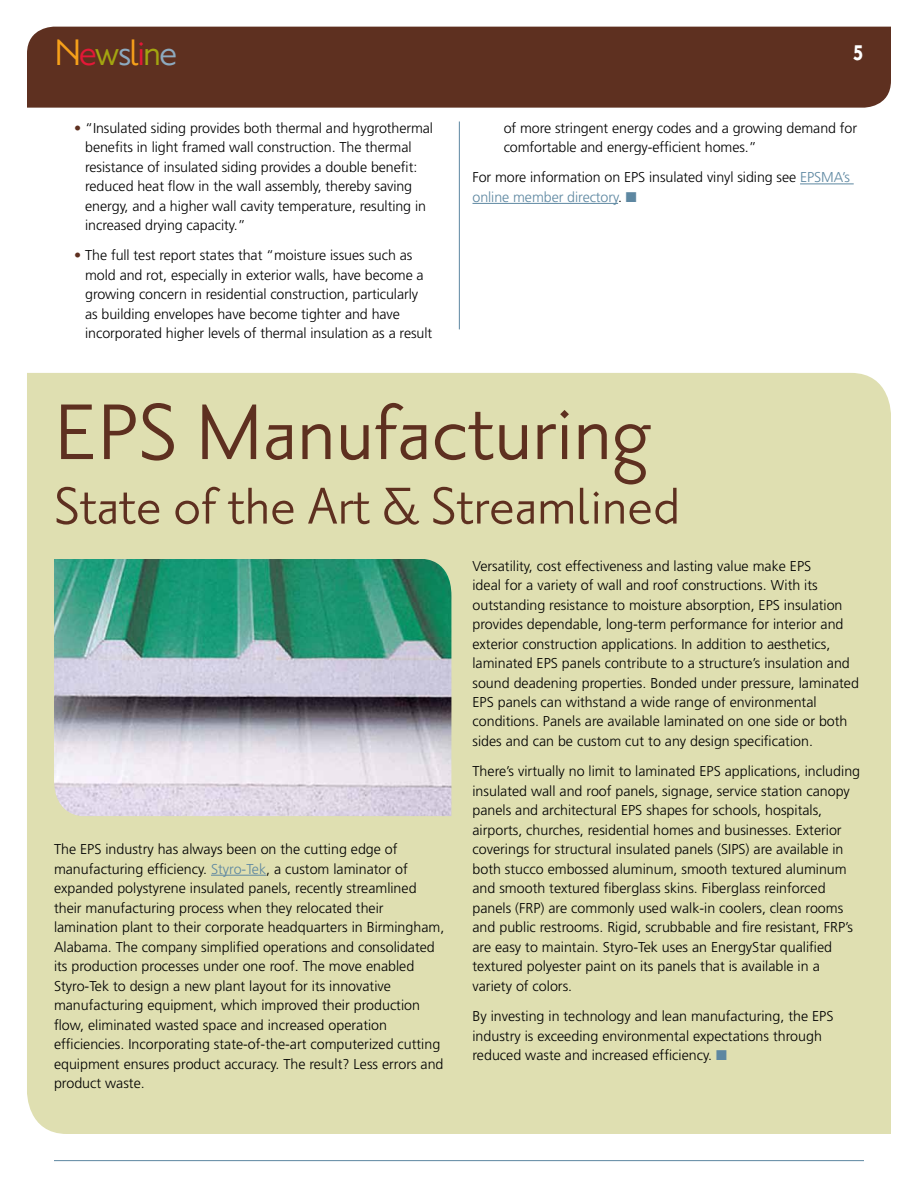
<style>
.page{position:relative;width:918px;height:1188px;background:#fff}
.page>*{position:absolute;margin:0;border:0;box-sizing:border-box;transform-origin:0 0}
.t1{font:96px "Priori San";color:#5e3020}
.t2{font:63px "Priori San";color:#5e3020}
.t3{font:45px "Priori San";letter-spacing:-.05em;color:#f6a01a}
.t4{font:36px "Priori San Bold SC";color:#fff;scale:.8 1}
.t5{font:300 14.25px/19.5px "Frutiger";color:#000}
.s1{color:#e31837}
.s2{color:#a3a510}
.s3{color:#8daabf}
.s4{color:#5e3020}
.s5{color:#5d87a1}
</style>
<div class="page">
<div style="left:27px;top:373px;width:864px;height:761px;background:#dfdfb1"></div>
<div style="left:27px;top:27px;width:864px;height:81px;background:#5e3020"></div>
<hr style="left:54px;top:1160px;width:810px;height:1px;background:#5d87a1">
<hr style="left:459px;top:122px;width:1px;height:207px;background:#5d87a1">
<hr style="left:800px;top:184px;width:54px;height:1px;background:#5d87a1">
<hr style="left:472px;top:203px;width:146px;height:1px;background:#5d87a1">
<hr style="left:211px;top:875px;width:55px;height:1px;background:#5d87a1">
<img style="left:54px;top:559px;width:397px;height:257px">
<h3 class="t3" style="left:54px;top:28px;width:125px">N<span class="s1">e</span><span class="s2">w</span><span class="s3">s</span>l<span class="s1">i</span><span class="s2">n</span><span class="s3">e</span></h3>
<h3 class="t4" style="left:853px;top:31px;width:15px">5</h3>
<p class="t5" style="left:85px;top:118px;width:349px;text-indent:-11px"><span class="s4">•</span> “Insulated siding provides both thermal and hygrothermal benefits in light framed wall construction. The thermal resistance of insulated siding provides a double benefit: reduced heat flow in the wall assembly, thereby saving energy, and a higher wall cavity temperature, resulting in increased drying capacity.”</p>
<p class="t5" style="left:85px;top:246px;width:349px;text-indent:-11px"><span class="s4">•</span> The full test report states that “moisture issues such as mold and rot, especially in exterior walls, have become a growing concern in residential construction, particularly as building envelopes have become tighter and have incorporated higher levels of thermal insulation as a result</p>
<p class="t5" style="left:504px;top:118px;width:355px">of more stringent energy codes and a growing demand for comfortable and energy-efficient homes.”</p>
<p class="t5" style="left:473px;top:168px;width:379px">For more information on EPS insulated vinyl siding see <span class="s5">EPSMA’s online member directory</span>. <span class="s5">■</span></p>
<h1 class="t1" style="left:54px;top:382px;width:597px">EPS Manufacturing</h1>
<h2 class="t2" style="left:54px;top:473px;width:628px">State of the Art &amp; Streamlined</h2>
<p class="t5" style="left:54px;top:840px;width:392px">The EPS industry has always been on the cutting edge of manufacturing efficiency. <span class="s5">Styro-Tek</span>, a custom laminator of expanded polystyrene insulated panels, recently streamlined their manufacturing process when they relocated their lamination plant to their corporate headquarters in Birmingham, Alabama. The company simplified operations and consolidated its production processes under one roof. The move enabled Styro-Tek to design a new plant layout for its innovative manufacturing equipment, which improved their production flow, eliminated wasted space and increased operation efficiencies. Incorporating state-of-the-art computerized cutting equipment ensures product accuracy. The result? Less errors and product waste.</p>
<p class="t5" style="left:472px;top:556px;width:388px">Versatility, cost effectiveness and lasting value make EPS<br>ideal for a variety of wall and roof constructions. With its outstanding resistance to moisture absorption, EPS insulation provides dependable, long-term performance for interior and exterior construction applications. In addition to aesthetics, laminated EPS panels contribute to a structure’s insulation and sound deadening properties. Bonded under pressure, laminated EPS panels can withstand a wide range of environmental conditions. Panels are available laminated on one side or both sides and can be custom cut to any design specification.</p>
<p class="t5" style="left:472px;top:762px;width:389px">There’s virtually no limit to laminated EPS applications, including insulated wall and roof panels, signage, service station canopy panels and architectural EPS shapes for schools, hospitals, airports, churches, residential homes and businesses. Exterior coverings for structural insulated panels (SIPS) are available in both stucco embossed aluminum, smooth textured aluminum and smooth textured fiberglass skins. Fiberglass reinforced panels (FRP) are commonly used walk-in coolers, clean rooms and public restrooms. Rigid, scrubbable and fire resistant, FRP’s are easy to maintain. Styro-Tek uses an EnergyStar qualified textured polyester paint on its panels that is available in a variety of colors.</p>
<p class="t5" style="left:472px;top:1006px;width:363px">By investing in technology and lean manufacturing, the EPS industry is exceeding environmental expectations through reduced waste and increased efficiency. <span class="s5">■</span></p>
</div>
